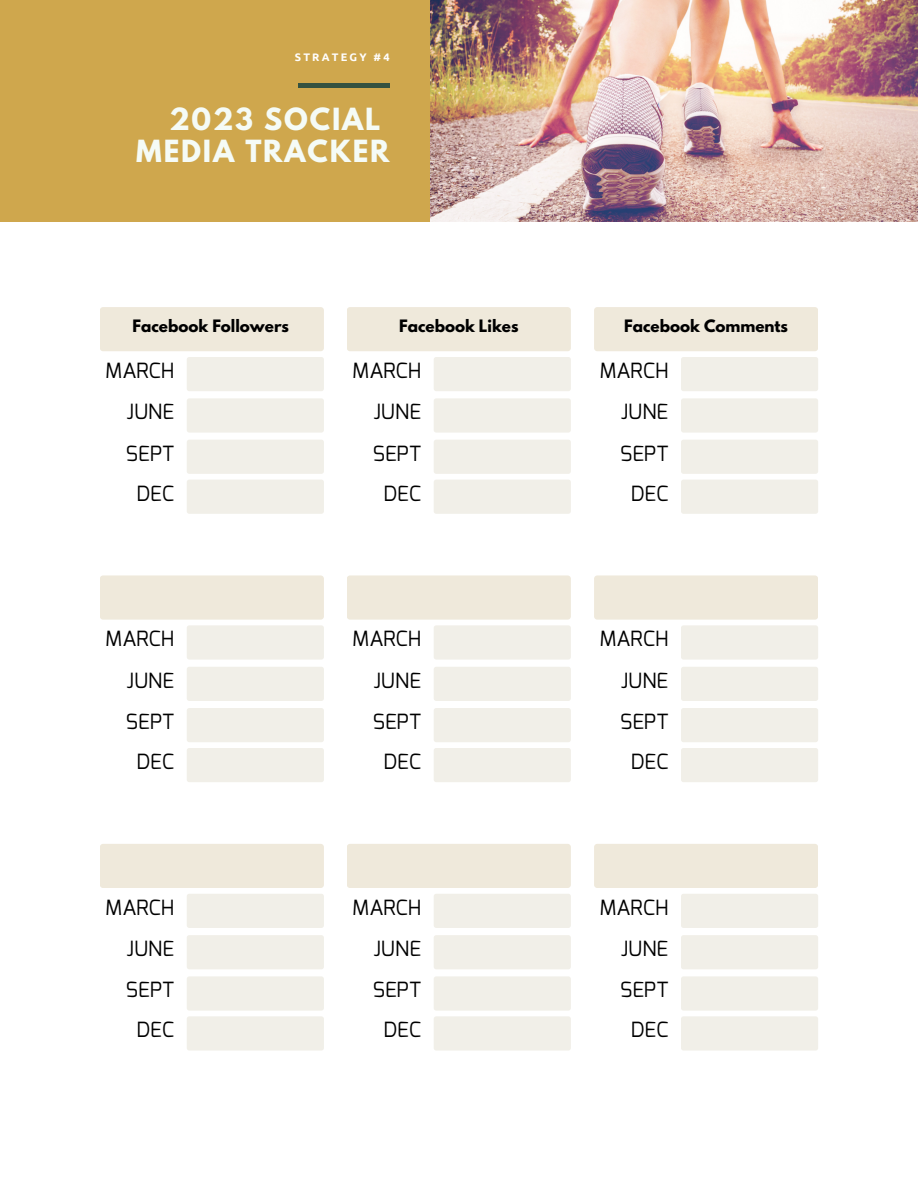
<style>
.page{position:relative;width:918px;height:1188px;background:#cfa74d}
.page>*{position:absolute;margin:0;border:0;box-sizing:border-box;transform-origin:0 0}
.t1{font:700 27px/32.1px "League Spartan";letter-spacing:.065em;color:#f5fbf6}
.t2{font:21px/41px "Mina";color:#000;text-align:right}
.t3{font:700 15.15px "League Spartan";color:#000}
.t4{font:700 10.95px "Ubuntu";letter-spacing:.2em;color:#fffefd}
</style>
<div class="page">
<hr style="left:298px;top:84px;width:92px;height:3px;background:#345240">
<img style="left:430px;top:0;width:488px;height:223px">
<div style="left:0;top:223px;width:918px;height:965px;background:#fff"></div>
<div style="left:100px;top:307px;width:224px;height:44px;background:#efe9db;border-radius:3px"></div>
<div style="left:187px;top:357px;width:137px;height:34px;background:#f1efe8;border-radius:3px"></div>
<div style="left:187px;top:398px;width:137px;height:35px;background:#f1efe8;border-radius:3px"></div>
<div style="left:187px;top:440px;width:137px;height:34px;background:#f1efe8;border-radius:3px"></div>
<div style="left:187px;top:480px;width:137px;height:34px;background:#f1efe8;border-radius:3px"></div>
<div style="left:347px;top:307px;width:224px;height:44px;background:#efe9db;border-radius:3px"></div>
<div style="left:434px;top:357px;width:137px;height:34px;background:#f1efe8;border-radius:3px"></div>
<div style="left:434px;top:398px;width:137px;height:35px;background:#f1efe8;border-radius:3px"></div>
<div style="left:434px;top:440px;width:137px;height:34px;background:#f1efe8;border-radius:3px"></div>
<div style="left:434px;top:480px;width:137px;height:34px;background:#f1efe8;border-radius:3px"></div>
<div style="left:594px;top:307px;width:224px;height:44px;background:#efe9db;border-radius:3px"></div>
<div style="left:681px;top:357px;width:137px;height:34px;background:#f1efe8;border-radius:3px"></div>
<div style="left:681px;top:398px;width:137px;height:35px;background:#f1efe8;border-radius:3px"></div>
<div style="left:681px;top:440px;width:137px;height:34px;background:#f1efe8;border-radius:3px"></div>
<div style="left:681px;top:480px;width:137px;height:34px;background:#f1efe8;border-radius:3px"></div>
<div style="left:100px;top:575px;width:224px;height:45px;background:#efe9db;border-radius:3px"></div>
<div style="left:187px;top:625px;width:137px;height:35px;background:#f1efe8;border-radius:3px"></div>
<div style="left:187px;top:667px;width:137px;height:34px;background:#f1efe8;border-radius:3px"></div>
<div style="left:187px;top:708px;width:137px;height:34px;background:#f1efe8;border-radius:3px"></div>
<div style="left:187px;top:748px;width:137px;height:34px;background:#f1efe8;border-radius:3px"></div>
<div style="left:347px;top:575px;width:224px;height:45px;background:#efe9db;border-radius:3px"></div>
<div style="left:434px;top:625px;width:137px;height:35px;background:#f1efe8;border-radius:3px"></div>
<div style="left:434px;top:667px;width:137px;height:34px;background:#f1efe8;border-radius:3px"></div>
<div style="left:434px;top:708px;width:137px;height:34px;background:#f1efe8;border-radius:3px"></div>
<div style="left:434px;top:748px;width:137px;height:34px;background:#f1efe8;border-radius:3px"></div>
<div style="left:594px;top:575px;width:224px;height:45px;background:#efe9db;border-radius:3px"></div>
<div style="left:681px;top:625px;width:137px;height:35px;background:#f1efe8;border-radius:3px"></div>
<div style="left:681px;top:667px;width:137px;height:34px;background:#f1efe8;border-radius:3px"></div>
<div style="left:681px;top:708px;width:137px;height:34px;background:#f1efe8;border-radius:3px"></div>
<div style="left:681px;top:748px;width:137px;height:34px;background:#f1efe8;border-radius:3px"></div>
<div style="left:100px;top:844px;width:224px;height:44px;background:#efe9db;border-radius:3px"></div>
<div style="left:187px;top:894px;width:137px;height:34px;background:#f1efe8;border-radius:3px"></div>
<div style="left:187px;top:935px;width:137px;height:34px;background:#f1efe8;border-radius:3px"></div>
<div style="left:187px;top:976px;width:137px;height:35px;background:#f1efe8;border-radius:3px"></div>
<div style="left:187px;top:1016px;width:137px;height:35px;background:#f1efe8;border-radius:3px"></div>
<div style="left:347px;top:844px;width:224px;height:44px;background:#efe9db;border-radius:3px"></div>
<div style="left:434px;top:894px;width:137px;height:34px;background:#f1efe8;border-radius:3px"></div>
<div style="left:434px;top:935px;width:137px;height:34px;background:#f1efe8;border-radius:3px"></div>
<div style="left:434px;top:976px;width:137px;height:35px;background:#f1efe8;border-radius:3px"></div>
<div style="left:434px;top:1016px;width:137px;height:35px;background:#f1efe8;border-radius:3px"></div>
<div style="left:594px;top:844px;width:224px;height:44px;background:#efe9db;border-radius:3px"></div>
<div style="left:681px;top:894px;width:137px;height:34px;background:#f1efe8;border-radius:3px"></div>
<div style="left:681px;top:935px;width:137px;height:34px;background:#f1efe8;border-radius:3px"></div>
<div style="left:681px;top:976px;width:137px;height:35px;background:#f1efe8;border-radius:3px"></div>
<div style="left:681px;top:1016px;width:137px;height:35px;background:#f1efe8;border-radius:3px"></div>
<p class="t4" style="left:295px;top:51px;width:96px">STRATEGY #4</p>
<p class="t1" style="left:136px;top:107px;width:255px;text-indent:33px">2023 SOCIAL<br>MEDIA TRACKER</p>
<p class="t3" style="left:133px;top:318px;width:158px">Facebook Followers</p>
<p class="t2" style="left:106px;top:350px;width:70px">MARCH<br>JUNE<br>SEPT<br>DEC</p>
<p class="t2" style="left:353px;top:350px;width:70px">MARCH<br>JUNE<br>SEPT<br>DEC</p>
<p class="t3" style="left:399px;top:318px;width:121px">Facebook Likes</p>
<p class="t3" style="left:624px;top:318px;width:165px">Facebook Comments</p>
<p class="t2" style="left:600px;top:350px;width:70px">MARCH<br>JUNE<br>SEPT<br>DEC</p>
<p class="t2" style="left:106px;top:619px;width:70px">MARCH<br>JUNE<br>SEPT<br>DEC</p>
<p class="t2" style="left:353px;top:619px;width:70px">MARCH<br>JUNE<br>SEPT<br>DEC</p>
<p class="t2" style="left:600px;top:619px;width:70px">MARCH<br>JUNE<br>SEPT<br>DEC</p>
<p class="t2" style="left:106px;top:887px;width:70px">MARCH<br>JUNE<br>SEPT<br>DEC</p>
<p class="t2" style="left:353px;top:887px;width:70px">MARCH<br>JUNE<br>SEPT<br>DEC</p>
<p class="t2" style="left:600px;top:887px;width:70px">MARCH<br>JUNE<br>SEPT<br>DEC</p>
</div>
